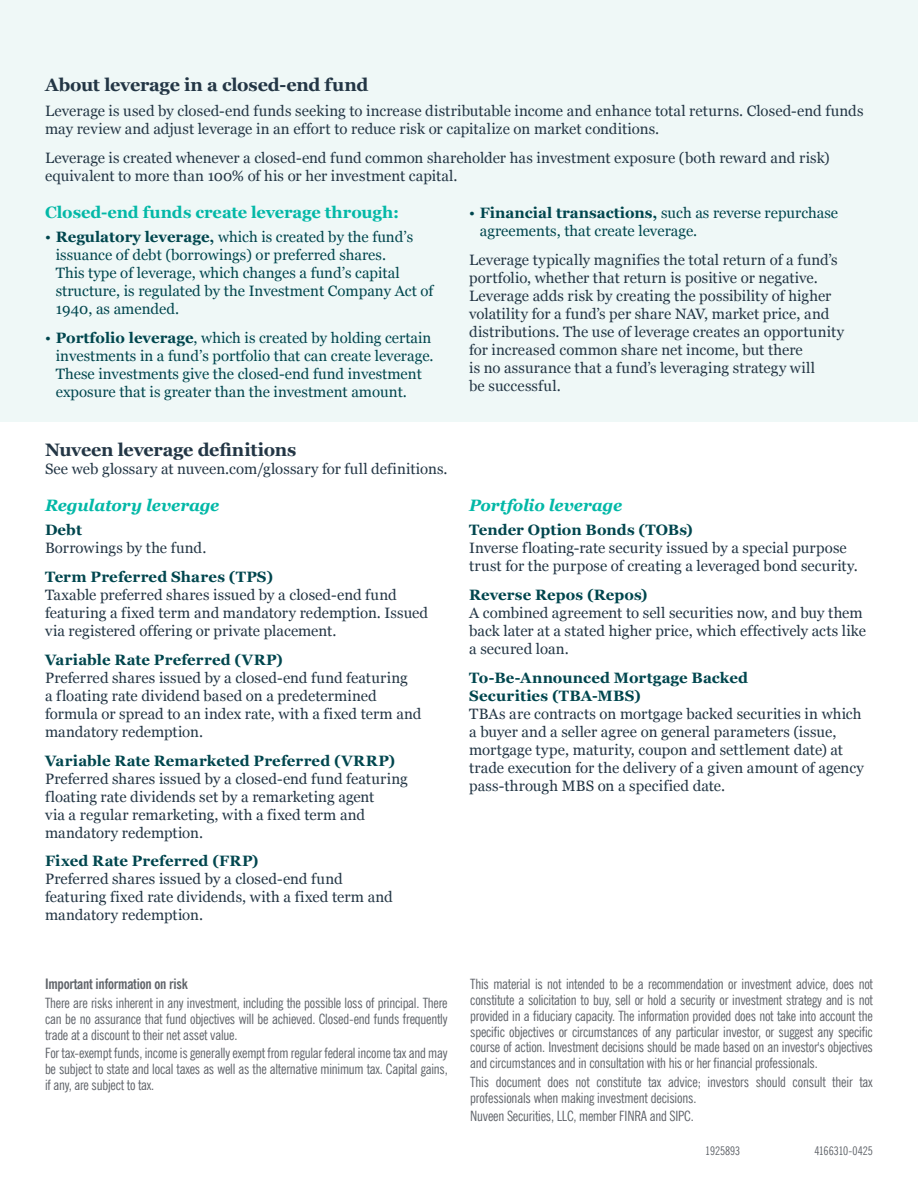
<style>
.page{position:relative;width:918px;height:1188px;background:#fff}
.page>*{position:absolute;margin:0;border:0;box-sizing:border-box;transform-origin:0 0}
.Subhead_1{font:700 18px "Georgia";letter-spacing:-.015em;color:#233645}
.Inside_Subhead_1{font:700 16.5px "Georgia";letter-spacing:-.005em;color:#03b8a7}
.Inside_Subhead_1-2{font:italic 700 16.5px "Georgia";letter-spacing:-.01em;color:#03b8a7}
.Body_Copy{font:15px/18px "Georgia";letter-spacing:.005em;color:#233645}
.t1{font:15px/18px "Georgia";color:#00464e}
._8_pt_disclosure_justified{font:condensed 14.25px/15.8px "News Gothic BT";letter-spacing:-.015em;color:#5f6369;text-align:justify}
._8_pt_disclosure_justified-2{font:700 condensed 14.25px "News Gothic BT";letter-spacing:-.015em;color:#5f6369}
.Compliance_Code{font:condensed 12px "News Gothic BT";letter-spacing:-.01em;color:#5f6369}
.s1{font-weight:700}
.s2{font-weight:700;color:#00464e}
</style>
<div class="page">
<div style="left:0;top:0;width:918px;height:421px;background:#eff8f7"></div>
<p class="Subhead_1" style="left:45px;top:71px;width:325px">About leverage in a closed-end fund</p>
<p class="Body_Copy" style="left:45px;top:101px;width:820px">Leverage is used by closed-end funds seeking to increase distributable income and enhance total returns. Closed-end funds may review and adjust leverage in an effort to reduce risk or capitalize on market conditions.</p>
<p class="Body_Copy" style="left:45px;top:148px;width:786px">Leverage is created whenever a closed-end fund common shareholder has investment exposure (both reward and risk) equivalent to more than 100% of his or her investment capital.</p>
<p class="Inside_Subhead_1" style="left:45px;top:200px;width:356px">Closed-end funds create leverage through:</p>
<p class="t1" style="left:56px;top:227px;width:379px;text-indent:-11px">• <span class="s1">Regulatory leverage,</span> which is created by the fund’s issuance of debt (borrowings) or preferred shares.<br>This type of leverage, which changes a fund’s capital structure, is regulated by the Investment Company Act of 1940, as amended.</p>
<p class="t1" style="left:56px;top:328px;width:379px;text-indent:-11px">• <span class="s1">Portfolio leverage</span>, which is created by holding certain investments in a fund’s portfolio that can create leverage.<br>These investments give the closed-end fund investment exposure that is greater than the investment amount.</p>
<p class="t1" style="left:480px;top:203px;width:360px;text-indent:-11px">• <span class="s1">Financial transactions,</span> such as reverse repurchase agreements, that create leverage.</p>
<p class="Body_Copy" style="left:469px;top:250px;width:377px">Leverage typically magnifies the total return of a fund’s portfolio, whether that return is positive or negative.<br>Leverage adds risk by creating the possibility of higher volatility for a fund’s per share NAV, market price, and distributions. The use of leverage creates an opportunity for increased common share net income, but there<br>is no assurance that a fund’s leveraging strategy will<br>be successful.</p>
<p class="Subhead_1" style="left:45px;top:436px;width:253px">Nuveen leverage definitions</p>
<p class="Body_Copy" style="left:45px;top:459px;width:404px">See web glossary at nuveen.com/glossary for full definitions.</p>
<p class="Inside_Subhead_1-2" style="left:45px;top:493px;width:176px">Regulatory leverage</p>
<p class="Body_Copy" style="left:45px;top:520px;width:163px"><span class="s2">Debt<br></span>Borrowings by the fund.</p>
<p class="Body_Copy" style="left:45px;top:567px;width:385px"><span class="s2">Term Preferred Shares (TPS)<br></span>Taxable preferred shares issued by a closed-end fund featuring a fixed term and mandatory redemption. Issued via registered offering or private placement.</p>
<p class="Body_Copy" style="left:45px;top:650px;width:378px"><span class="s2">Variable Rate Preferred (VRP)<br></span>Preferred shares issued by a closed-end fund featuring<br>a floating rate dividend based on a predetermined formula or spread to an index rate, with a fixed term and mandatory redemption.</p>
<p class="Body_Copy" style="left:45px;top:751px;width:364px"><span class="s2">Variable Rate Remarketed Preferred (VRRP)<br></span>Preferred shares issued by a closed-end fund featuring floating rate dividends set by a remarketing agent<br>via a regular remarketing, with a fixed term and mandatory redemption.</p>
<p class="Body_Copy" style="left:45px;top:852px;width:349px"><span class="s2">Fixed Rate Preferred (FRP)<br></span>Preferred shares issued by a closed-end fund featuring fixed rate dividends, with a fixed term and mandatory redemption.</p>
<p class="Inside_Subhead_1-2" style="left:469px;top:493px;width:155px">Portfolio leverage</p>
<p class="Body_Copy" style="left:469px;top:520px;width:390px"><span class="s2">Tender Option Bonds (TOBs)<br></span>Inverse floating-rate security issued by a special purpose trust for the purpose of creating a leveraged bond security.</p>
<p class="Body_Copy" style="left:469px;top:585px;width:399px"><span class="s2">Reverse Repos (Repos)<br></span>A combined agreement to sell securities now, and buy them back later at a stated higher price, which effectively acts like a secured loan.</p>
<p class="Body_Copy" style="left:469px;top:668px;width:396px"><span class="s2">To-Be-Announced Mortgage Backed<br>Securities (TBA-MBS)<br></span>TBAs are contracts on mortgage backed securities in which a buyer and a seller agree on general parameters (issue, mortgage type, maturity, coupon and settlement date) at trade execution for the delivery of a given amount of agency pass-through MBS on a specified date.</p>
<p class="_8_pt_disclosure_justified-2" style="left:45px;top:975px;width:144px">Important information on risk</p>
<p class="_8_pt_disclosure_justified" style="left:45px;top:995px;width:404px">There are risks inherent in any investment, including the possible loss of principal. There can be no assurance that fund objectives will be achieved. Closed-end funds frequently trade at a discount to their net asset value.</p>
<p class="_8_pt_disclosure_justified" style="left:45px;top:1045px;width:404px">For tax-exempt funds, income is generally exempt from regular federal income tax and may be subject to state and local taxes as well as the alternative minimum tax. Capital gains, if any, are subject to tax.</p>
<p class="_8_pt_disclosure_justified" style="left:470px;top:976px;width:404px">This material is not intended to be a recommendation or investment advice, does not constitute a solicitation to buy, sell or hold a security or investment strategy and is not provided in a fiduciary capacity. The information provided does not take into account the specific objectives or circumstances of any particular investor, or suggest any specific course of action. Investment decisions should be made based on an investor's objectives and circumstances and in consultation with his or her financial professionals.</p>
<p class="_8_pt_disclosure_justified" style="left:470px;top:1074px;width:404px">This document does not constitute tax advice; investors should consult their tax professionals when making investment decisions.</p>
<p class="_8_pt_disclosure_justified" style="left:470px;top:1108px;width:225px">Nuveen Securities, LLC, member FINRA and SIPC.</p>
<p class="Compliance_Code" style="left:705px;top:1144px;width:36px">1925893</p>
<p class="Compliance_Code" style="left:814px;top:1144px;width:60px">4166310-0425</p>
</div>
